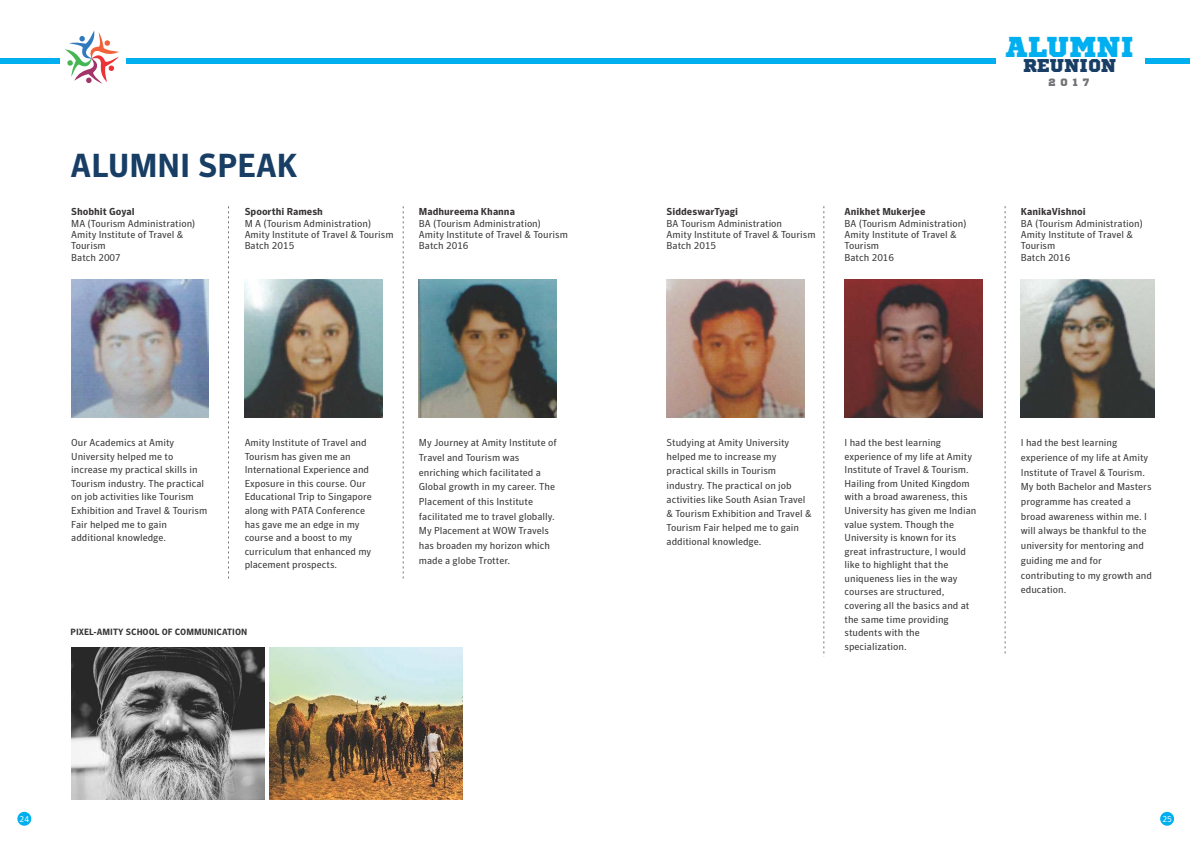
<style>
.page{position:relative;width:1190px;height:845px;background:#fff}
.page>*{position:absolute;margin:0;border:0;box-sizing:border-box;transform-origin:0 0}
.t1{font:700 33px "Symantec Sans";color:#183e65}
.t2{font:28.7px "Sports World";color:#00afef}
.t3{font:18.5px "Sports World";color:#183e65}
.t4{font:10.7px "Sports World";color:#727376}
.t5{font:10px/13.6px "Symantec Sans";color:#373435}
.t6{font:700 10px "Symantec Sans";color:#373435}
.t7{font:700 9px "Symantec Sans";color:#373435}
.t8{font:8.5px "Symantec Sans";color:#fefefe}
</style>
<div class="page">
<svg style="left:65px;top:30px;width:54px;height:54px"></svg>
<div style="left:1160px;top:812px;width:14px;height:13px;background:#00afef;border-radius:50%"></div>
<div style="left:17px;top:812px;width:14px;height:13px;background:#00afef;border-radius:50%"></div>
<div style="left:1145px;top:58px;width:45px;height:6px;background:#00afef"></div>
<div style="left:0;top:58px;width:60px;height:6px;background:#00afef"></div>
<div style="left:596px;top:58px;width:399px;height:6px;background:#00afef"></div>
<div style="left:126px;top:58px;width:470px;height:6px;background:#00afef"></div>
<img style="left:71px;top:280px;width:138px;height:137px">
<img style="left:245px;top:280px;width:137px;height:137px">
<img style="left:419px;top:280px;width:137px;height:137px">
<img style="left:667px;top:280px;width:137px;height:137px">
<img style="left:844px;top:280px;width:138px;height:137px">
<img style="left:1021px;top:280px;width:133px;height:137px">
<svg style="left:823px;top:206px;width:1px;height:448px"></svg>
<svg style="left:1005px;top:206px;width:1px;height:448px"></svg>
<svg style="left:228px;top:206px;width:1px;height:373px"></svg>
<svg style="left:403px;top:206px;width:1px;height:373px"></svg>
<img style="left:270px;top:647px;width:192px;height:152px">
<img style="left:71px;top:647px;width:193px;height:152px">
<h1 class="t1" style="left:71px;top:154px;width:228px">ALUMNI SPEAK</h1>
<p class="t6" style="left:71px;top:208px;width:65px">Shobhit Goyal</p>
<p class="t5" style="left:71px;top:218px;width:126px;line-height:11.3px">MA (Tourism Administration)<br>Amity Institute of Travel &amp;<br>Tourism<br>Batch 2007</p>
<p class="t6" style="left:245px;top:208px;width:80px">Spoorthi Ramesh</p>
<p class="t5" style="left:245px;top:218px;width:151px;line-height:11.3px">M A (Tourism Administration)<br>Amity Institute of Travel &amp; Tourism<br>Batch 2015</p>
<p class="t6" style="left:419px;top:208px;width:97px">Madhureema Khanna</p>
<p class="t5" style="left:419px;top:218px;width:151px;line-height:11.3px">BA (Tourism Administration)<br>Amity Institute of Travel &amp; Tourism<br>Batch 2016</p>
<p class="t5" style="left:71px;top:437px;width:138px">Our Academics at Amity<br>University helped me to increase my practical skills in<br>Tourism industry. The practical on job activities like Tourism<br>Exhibition and Travel &amp; Tourism<br>Fair helped me to gain additional knowledge.</p>
<p class="t5" style="left:245px;top:437px;width:129px">Amity Institute of Travel and<br>Tourism has given me an<br>International Experience and<br>Exposure in this course. Our<br>Educational Trip to Singapore along with PATA Conference has gave me an edge in my course and a boost to my curriculum that enhanced my placement prospects.</p>
<p class="t5" style="left:419px;top:436px;width:139px;line-height:14.7px">My Journey at Amity Institute of<br>Travel and Tourism was enriching which facilitated a<br>Global growth in my career. The<br>Placement of this Institute facilitated me to travel globally.<br>My Placement at WOW Travels has broaden my horizon which made a globe Trotter.</p>
<p class="t7" style="left:71px;top:629px;width:178px">PIXEL-AMITY SCHOOL OF COMMUNICATION</p>
<h2 class="t2" style="left:1005px;top:34px;width:130px">ALUMNI</h2>
<h3 class="t3" style="left:1023px;top:57px;width:95px">REUNION</h3>
<p class="t4" style="left:1048px;top:77px;width:42px">2017</p>
<p class="t6" style="left:667px;top:208px;width:73px">SiddeswarTyagi</p>
<p class="t5" style="left:667px;top:218px;width:151px;line-height:11.3px">BA Tourism Administration<br>Amity Institute of Travel &amp; Tourism<br>Batch 2015</p>
<p class="t6" style="left:844px;top:208px;width:82px">Anikhet Mukerjee</p>
<p class="t5" style="left:844px;top:218px;width:124px;line-height:11.3px">BA (Tourism Administration)<br>Amity Institute of Travel &amp;<br>Tourism<br>Batch 2016</p>
<p class="t6" style="left:1021px;top:208px;width:66px">KanikaVishnoi</p>
<p class="t5" style="left:1021px;top:218px;width:124px;line-height:11.3px">BA (Tourism Administration)<br>Amity Institute of Travel &amp;<br>Tourism<br>Batch 2016</p>
<p class="t5" style="left:667px;top:436px;width:146px;line-height:14.1px">Studying at Amity University helped me to increase my practical skills in Tourism industry. The practical on job activities like South Asian Travel &amp; Tourism Exhibition and Travel &amp;<br>Tourism Fair helped me to gain additional knowledge.</p>
<p class="t5" style="left:844px;top:437px;width:133px">I had the best learning experience of my life at Amity<br>Institute of Travel &amp; Tourism.<br>Hailing from United Kingdom with a broad awareness, this<br>University has given me Indian value system. Though the<br>University is known for its great infrastructure, I would like to highlight that the uniqueness lies in the way courses are structured, covering all the basics and at the same time providing students with the specialization.</p>
<p class="t5" style="left:1021px;top:436px;width:133px;line-height:14.7px">I had the best learning experience of my life at Amity<br>Institute of Travel &amp; Tourism.<br>My both Bachelor and Masters programme has created a broad awareness within me. I will always be thankful to the university for mentoring and guiding me and for contributing to my growth and education.</p>
<p class="t8" style="left:20px;top:815px;width:11px">24</p>
<p class="t8" style="left:1162px;top:815px;width:11px">25</p>
</div>
